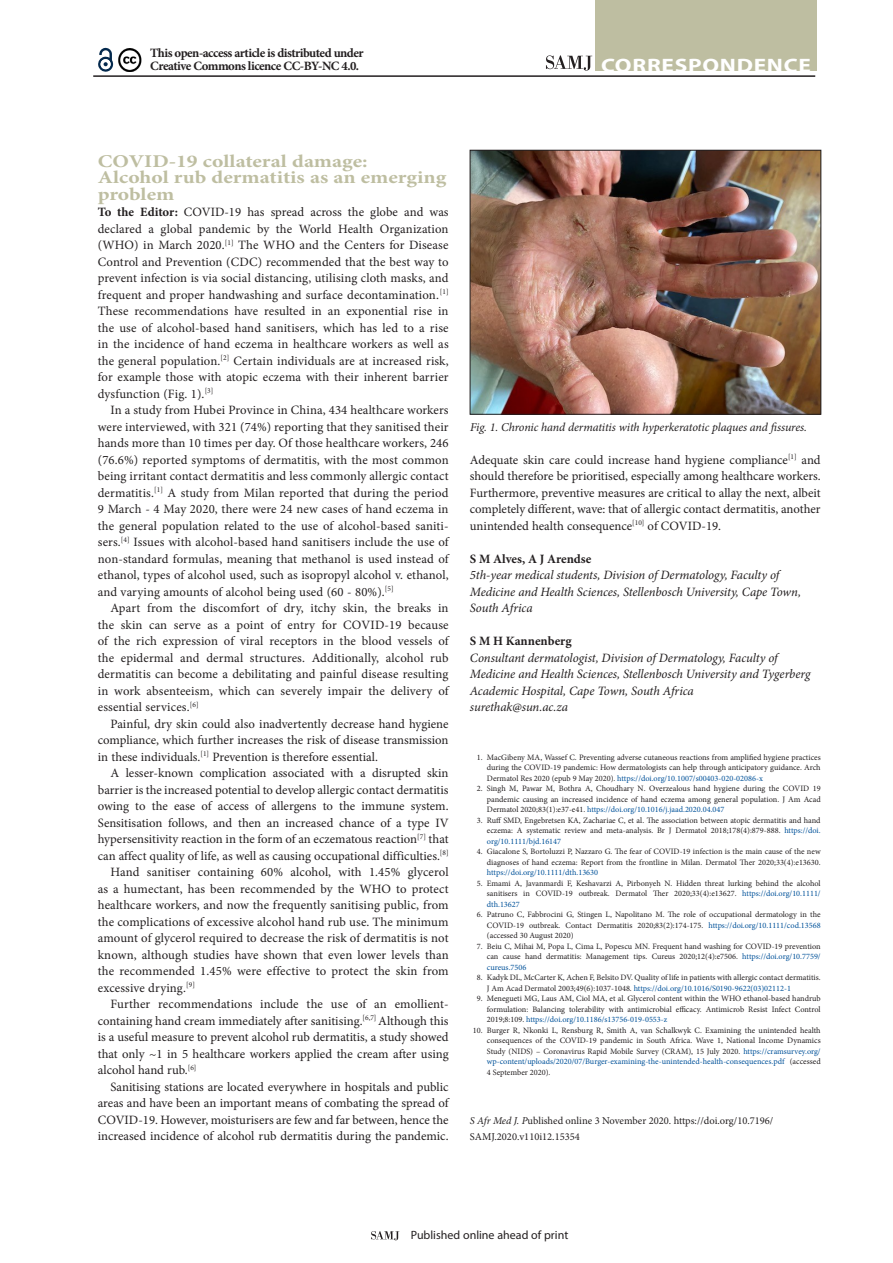
<style>
.page{position:relative;width:893px;height:1263px;background:#fff}
.page>*{position:absolute;margin:0;border:0;box-sizing:border-box;transform-origin:0 0}
.t1{font:700 19.5px "Myriad Pro";letter-spacing:.03em;color:#fff;scale:1.2 1}
.B_HEAD{font:700 18px/16.5px "Minion Pro";color:#bebea1;scale:1.2 1}
.BODY_TEXT_INDENT{font:12.75px/16.5px "Minion Pro";color:#231f20;text-align:justify}
.BODY_TEXT_1ST_PARAGR{font:12.75px/16.5px "Minion Pro";letter-spacing:.01em;color:#231f20;text-align:justify}
.AUTHOR_DETAILS{font:italic 12.75px/16.5px "Minion Pro";letter-spacing:-.005em;color:#231f20}
.BODY_TEXT_1ST_PARAGR-2{font:700 12.75px/13.5px "Minion Pro";letter-spacing:-.04em;color:#231f20}
.AUTHOR_NAME{font:700 12.75px "Minion Pro";color:#231f20}
.CAPTIONS{font:italic 12px "Minion Pro";letter-spacing:-.01em;color:#231f20}
.t2{font:12px "Myriad Pro";color:#231f20}
.CITELINE{font:10.5px/16.5px "Minion Pro";color:#231f20}
.t3{font:8.25px/10.5px "Minion Pro";color:#231f20;text-align:justify}
.s1{font-weight:700}
.s2{color:#01529a}
.s3{font-style:italic}
</style>
<div class="page">
<hr style="left:93px;top:75px;width:722px;height:2px;background:#231f20">
<div style="left:595px;top:0;width:222px;height:71px;background:#bebea1"></div>
<svg style="left:546px;top:55px;width:46px;height:16px"></svg>
<svg style="left:371px;top:1231px;width:28px;height:9px"></svg>
<svg style="left:98px;top:47px;width:16px;height:25px"></svg>
<img style="left:118px;top:48px;width:24px;height:23px">
<img style="left:472px;top:152px;width:347px;height:260px">
<div style="left:470px;top:150px;width:351px;height:264px;border:1px solid #231f20"></div>
<p class="BODY_TEXT_1ST_PARAGR-2" style="left:150px;top:46px;width:215px">This open-access article is distributed under<br>Creative Commons licence CC-BY-NC 4.0.</p>
<h1 class="t1" style="left:601px;top:52px;width:176px">CORRESPONDENCE</h1>
<h2 class="B_HEAD" style="left:98px;top:152px;width:292px">COVID-19 collateral damage:<br>Alcohol rub dermatitis as an emerging problem</h2>
<p class="BODY_TEXT_1ST_PARAGR" style="left:98px;top:204px;width:352px"><span class="s1">To the Editor:</span> COVID-19 has spread across the globe and was declared a global pandemic by the World Health Organization (WHO) in March 2020.<sup>[1]</sup> The WHO and the Centers for Disease Control and Prevention (CDC) recommended that the best way to prevent infection is via social distancing, utilising cloth masks, and frequent and proper handwashing and surface decontamination.<sup>[1] </sup>These recommendations have resulted in an exponential rise in the use of alcohol-based hand sanitisers, which has led to a rise in the incidence of hand eczema in healthcare workers as well as the general population.<sup>[2]</sup> Certain individuals are at increased risk, for example those with atopic eczema with their inherent barrier dysfunction (Fig. 1).<sup>[3]</sup></p>
<p class="BODY_TEXT_INDENT" style="left:98px;top:402px;width:352px;text-indent:13px">In a study from Hubei Province in China, 434 healthcare workers were interviewed, with 321 (74%) reporting that they sanitised their hands more than 10 times per day. Of those healthcare workers, 246 (76.6%) reported symptoms of dermatitis, with the most common being irritant contact dermatitis and less commonly allergic contact dermatitis.<sup>[1]</sup> A study from Milan reported that during the period 9 March - 4 May 2020, there were 24 new cases of hand eczema in the general population related to the use of alcohol-based saniti&shy;sers.<sup>[4]</sup> Issues with alcohol-based hand sanitisers include the use of non-standard formulas, meaning that methanol is used instead of ethanol, types of alcohol used, such as isopropyl alcohol v. ethanol, and varying amounts of alcohol being used (60 - 80%).<sup>[5]</sup></p>
<p class="BODY_TEXT_INDENT" style="left:98px;top:600px;width:352px;text-indent:13px">Apart from the discomfort of dry, itchy skin, the breaks in the skin can serve as a point of entry for COVID-19 because of the rich expression of viral receptors in the blood vessels of the epidermal and dermal structures. Additionally, alcohol rub dermatitis can become a debilitating and painful disease resulting in work absenteeism, which can severely impair the delivery of essential services.<sup>[6]</sup></p>
<p class="BODY_TEXT_INDENT" style="left:98px;top:715px;width:352px;text-indent:13px">Painful, dry skin could also inadvertently decrease hand hygiene compliance, which further increases the risk of disease transmission in these individuals.<sup>[1]</sup> Prevention is therefore essential.</p>
<p class="BODY_TEXT_INDENT" style="left:98px;top:765px;width:352px;text-indent:13px">A lesser-known complication associated with a disrupted skin barrier is the increased potential to develop allergic contact dermatitis owing to the ease of access of allergens to the immune system.<br>Sensitisation follows, and then an increased chance of a type IV hypersensitivity reaction in the form of an eczematous reaction<sup>[7]</sup> that can affect quality of life, as well as causing occupational difficulties.<sup>[8]</sup></p>
<p class="BODY_TEXT_INDENT" style="left:98px;top:864px;width:352px;text-indent:13px">Hand sanitiser containing 60% alcohol, with 1.45% glycerol as a humectant, has been recommended by the WHO to protect healthcare workers, and now the frequently sanitising public, from the complications of excessive alcohol hand rub use. The minimum amount of glycerol required to decrease the risk of dermatitis is not known, although studies have shown that even lower levels than the recommended 1.45% were effective to protect the skin from excessive drying.<sup>[9]</sup></p>
<p class="BODY_TEXT_INDENT" style="left:98px;top:996px;width:352px;text-indent:13px">Further recommendations include the use of an emollient&shy;containing hand cream immediately after sanitising.<sup>[6,7]</sup> Although this is a useful measure to prevent alcohol rub dermatitis, a study showed that only ~1 in 5 healthcare workers applied the cream after using alcohol hand rub.<sup>[6]</sup></p>
<p class="BODY_TEXT_INDENT" style="left:98px;top:1078px;width:352px;text-indent:13px">Sanitising stations are located everywhere in hospitals and public areas and have been an important means of combating the spread of COVID-19. However, moisturisers are few and far between, hence the increased incidence of alcohol rub dermatitis during the pandemic.</p>
<p class="CAPTIONS" style="left:470px;top:419px;width:338px">Fig. 1. Chronic hand dermatitis with hyperkeratotic plaques and fissures.</p>
<p class="BODY_TEXT_INDENT" style="left:470px;top:451px;width:352px">Adequate skin care could increase hand hygiene compliance<sup>[1]</sup> and should therefore be prioritised, especially among healthcare workers.<br>Furthermore, preventive measures are critical to allay the next, albeit completely different, wave: that of allergic contact dermatitis, another unintended health consequence<sup>[10]</sup> of COVID-19.</p>
<p class="AUTHOR_NAME" style="left:470px;top:550px;width:123px">S M Alves, A J Arendse</p>
<p class="AUTHOR_DETAILS" style="left:470px;top:567px;width:333px">5th-year medical students, Division of Dermatology, Faculty of<br>Medicine and Health Sciences, Stellenbosch University, Cape Town,<br>South Africa</p>
<p class="AUTHOR_NAME" style="left:470px;top:632px;width:103px">S M H Kannenberg</p>
<p class="AUTHOR_DETAILS" style="left:470px;top:649px;width:342px">Consultant dermatologist, Division of Dermatology, Faculty of<br>Medicine and Health Sciences, Stellenbosch University and Tygerberg<br>Academic Hospital, Cape Town, South Africa</p>
<p class="AUTHOR_DETAILS" style="left:470px;top:699px;width:100px">surethak@sun.ac.za</p>
<p class="t3" style="left:487px;top:752px;width:335px;text-indent:-10px">1. MacGibeny MA, Wassef C. Preventing adverse cutaneous reactions from amplified hygiene practices during the COVID-19 pandemic: How dermatologists can help through anticipatory guidance. Arch Dermatol Res 2020 (epub 9 May 2020). <span class="s2">https://doi.org/10.1007/s00403-020-02086-x</span></p>
<p class="t3" style="left:487px;top:783px;width:335px;text-indent:-10px">2. Singh M, Pawar M, Bothra A, Choudhary N. Overzealous hand hygiene during the COVID 19 pandemic causing an increased incidence of hand eczema among general population. J Am Acad Dermatol 2020;83(1):e37-e41. <span class="s2">https://doi.org/10.1016/j.jaad.2020.04.047</span></p>
<p class="t3" style="left:487px;top:815px;width:335px;text-indent:-10px">3. Ruff SMD, Engebretsen KA, Zachariae C, et al. The association between atopic dermatitis and hand eczema: A systematic review and meta-analysis. Br J Dermatol 2018;178(4):879-888. <span class="s2">https://doi. org/10.1111/bjd.16147</span></p>
<p class="t3" style="left:487px;top:846px;width:335px;text-indent:-10px">4. Giacalone S, Bortoluzzi P, Nazzaro G. The fear of COVID-19 infection is the main cause of the new diagnoses of hand eczema: Report from the frontline in Milan. Dermatol Ther 2020;33(4):e13630. <span class="s2">https://doi.org/10.1111/dth.13630</span></p>
<p class="t3" style="left:487px;top:878px;width:335px;text-indent:-10px">5. Emami A, Javanmardi F, Keshavarzi A, Pirbonyeh N. Hidden threat lurking behind the alcohol sanitisers in COVID-19 outbreak. Dermatol Ther 2020;33(4):e13627. <span class="s2">https://doi.org/10.1111/ dth.13627</span></p>
<p class="t3" style="left:487px;top:909px;width:335px;text-indent:-10px">6. Patruno C, Fabbrocini G, Stingen L, Napolitano M. The role of occupational dermatology in the COVID-19 outbreak. Contact Dermatitis 2020;83(2):174-175. <span class="s2">https://doi.org/10.1111/cod.13568 </span>(accessed 30 August 2020)</p>
<p class="t3" style="left:487px;top:941px;width:335px;text-indent:-10px">7. Beiu C, Mihai M, Popa L, Cima L, Popescu MN. Frequent hand washing for COVID-19 prevention can cause hand dermatitis: Management tips. Cureus 2020;12(4):e7506. <span class="s2">https://doi.org/10.7759/ cureus.7506</span></p>
<p class="t3" style="left:487px;top:972px;width:335px;text-indent:-10px">8. Kadyk DL, McCarter K, Achen F, Belsito DV. Quality of life in patients with allergic contact dermatitis.<br>J Am Acad Dermatol 2003;49(6):1037-1048. <span class="s2">https://doi.org/10.1016/S0190-9622(03)02112-1</span></p>
<p class="t3" style="left:487px;top:993px;width:335px;text-indent:-10px">9. Menegueti MG, Laus AM, Ciol MA, et al. Glycerol content within the WHO ethanol-based handrub formulation: Balancing tolerability with antimicrobial efficacy. Antimicrob Resist Infect Control 2019;8:109. <span class="s2">https://doi.org/10.1186/s13756-019-0553-z</span></p>
<p class="t3" style="left:487px;top:1025px;width:335px;text-indent:-14px">10. Burger R, Nkonki L, Rensburg R, Smith A, van Schalkwyk C. Examining the unintended health consequences of the COVID-19 pandemic in South Africa. Wave 1, National Income Dynamics Study (NIDS) – Coronavirus Rapid Mobile Survey (CRAM), 15 July 2020. <span class="s2">https://cramsurvey.org/ wp-content/uploads/2020/07/Burger-examining-the-unintended-health-consequences.pdf</span> (accessed 4 September 2020).</p>
<p class="CITELINE" style="left:470px;top:1112px;width:305px"><span class="s3">S Afr Med J. P</span>ublished online 3 November 2020. https://doi.org/10.7196/<br>SAMJ.2020.v110i12.15354</p>
<p class="t2" style="left:411px;top:1228px;width:159px">Published online ahead of print</p>
</div>
